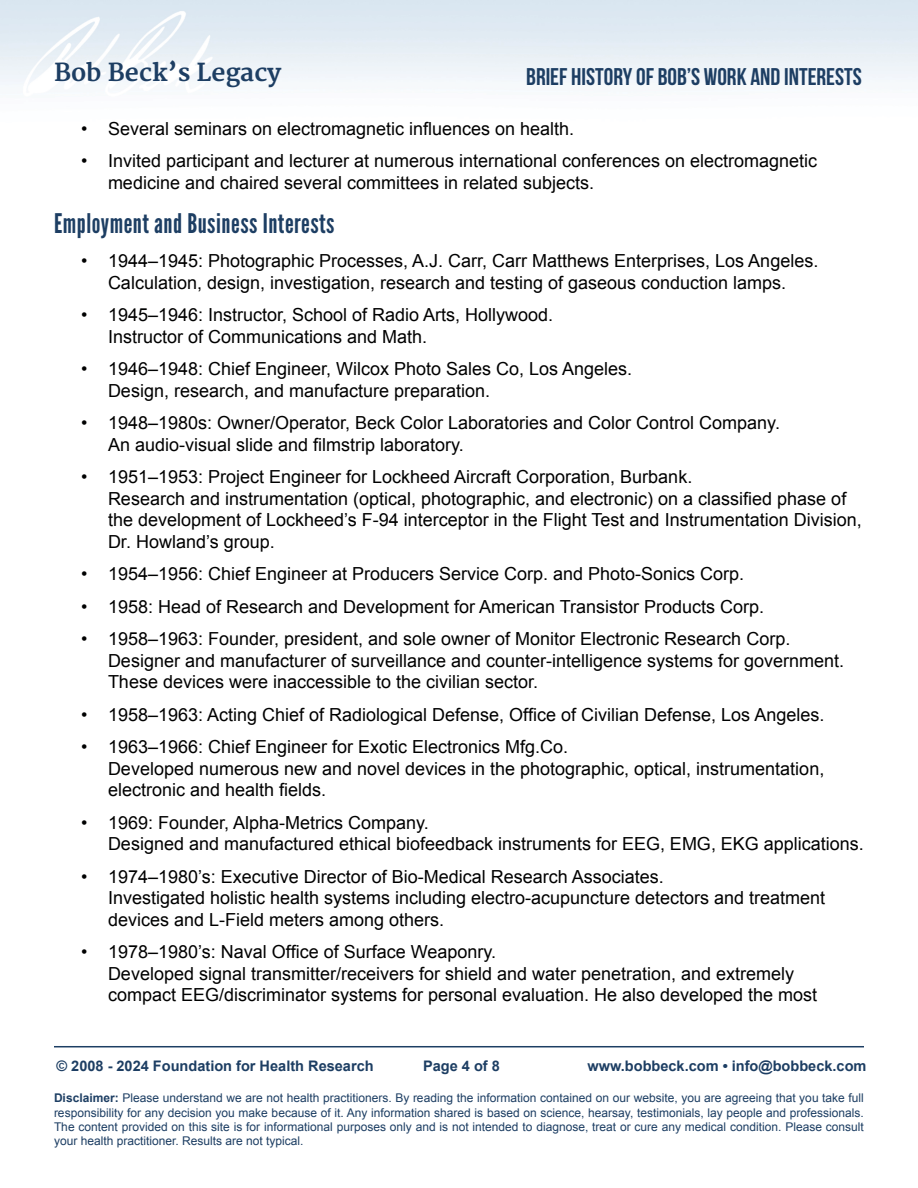
<style>
.page{position:relative;width:918px;height:1188px;background:#fff}
.page>*{position:absolute;margin:0;border:0;box-sizing:border-box;transform-origin:0 0}
.t1{font:27px "League Gothic";letter-spacing:.02em;color:#1d3e63}
.t2{font:24.15px "Bebas Neue";color:#1d3e63}
.t3{font:700 24.15px "Merriweather";color:#1d3e63}
.t4{font:18px/21.6px "Arial";color:#000101}
.t5{font:700 14.55px "Arial";color:#1d3e63}
.t6{font:12px/14.4px "Arial";color:#1d3e63;text-align:justify}
.s1{font-weight:700}
</style>
<div class="page">
<hr style="left:54px;top:1046px;width:810px;height:1px;background:#1d3e63">
<h2 class="t3" style="left:54px;top:58px;width:229px">Bob Beck’s Legacy</h2>
<h2 class="t2" style="left:526px;top:63px;width:337px">BRIEF HISTORY OF BOB’S WORK AND INTERESTS</h2>
<p class="t4" style="left:81px;top:118px;width:495px">• Several seminars on electromagnetic influences on health.</p>
<p class="t4" style="left:108px;top:150px;width:711px;text-indent:-27px">• Invited participant and lecturer at numerous international conferences on electromagnetic medicine and chaired several committees in related subjects.</p>
<h1 class="t1" style="left:54px;top:207px;width:282px">Employment and Business Interests</h1>
<p class="t4" style="left:81px;top:250px;width:739px;text-align:center">• 1944–1945: Photographic Processes, A.J. Carr, Carr Matthews Enterprises, Los Angeles.<br>Calculation, design, investigation, research and testing of gaseous conduction lamps.</p>
<p class="t4" style="left:108px;top:304px;width:447px;text-indent:-27px">• 1945–1946: Instructor, School of Radio Arts, Hollywood.<br>Instructor of Communications and Math.</p>
<p class="t4" style="left:108px;top:358px;width:526px;text-indent:-27px">• 1946–1948: Chief Engineer, Wilcox Photo Sales Co, Los Angeles.<br>Design, research, and manufacture preparation.</p>
<p class="t4" style="left:108px;top:412px;width:674px;text-indent:-27px">• 1948–1980s: Owner/Operator, Beck Color Laboratories and Color Control Company.<br>An audio-visual slide and filmstrip laboratory.</p>
<p class="t4" style="left:108px;top:466px;width:755px;text-indent:-27px">• 1951–1953: Project Engineer for Lockheed Aircraft Corporation, Burbank.<br>Research and instrumentation (optical, photographic, and electronic) on a classified phase of the development of Lockheed’s F-94 interceptor in the Flight Test and Instrumentation Division, Dr. Howland’s group.</p>
<p class="t4" style="left:81px;top:563px;width:665px">• 1954–1956: Chief Engineer at Producers Service Corp. and Photo-Sonics Corp.</p>
<p class="t4" style="left:81px;top:596px;width:685px">• 1958: Head of Research and Development for American Transistor Products Corp.</p>
<p class="t4" style="left:108px;top:628px;width:738px;text-indent:-27px">• 1958–1963: Founder, president, and sole owner of Monitor Electronic Research Corp.<br>Designer and manufacturer of surveillance and counter-intelligence systems for government.<br>These devices were inaccessible to the civilian sector.</p>
<p class="t4" style="left:81px;top:704px;width:745px">• 1958–1963: Acting Chief of Radiological Defense, Office of Civilian Defense, Los Angeles.</p>
<p class="t4" style="left:108px;top:736px;width:718px;text-indent:-27px">• 1963–1966: Chief Engineer for Exotic Electronics Mfg.Co.<br>Developed numerous new and novel devices in the photographic, optical, instrumentation, electronic and health fields.</p>
<p class="t4" style="left:108px;top:812px;width:757px;text-indent:-27px">• 1969: Founder, Alpha-Metrics Company.<br>Designed and manufactured ethical biofeedback instruments for EEG, EMG, EKG applications.</p>
<p class="t4" style="left:108px;top:866px;width:719px;text-indent:-27px">• 1974–1980’s: Executive Director of Bio-Medical Research Associates.<br>Investigated holistic health systems including electro-acupuncture detectors and treatment devices and L-Field meters among others.</p>
<p class="t4" style="left:108px;top:941px;width:711px;text-indent:-27px">• 1978–1980’s: Naval Office of Surface Weaponry.<br>Developed signal transmitter/receivers for shield and water penetration, and extremely compact EEG/discriminator systems for personal evaluation. He also developed the most</p>
<p class="t5" style="left:56px;top:1056px;width:319px">© 2008 - 2024 Foundation for Health Research</p>
<p class="t5" style="left:423px;top:1056px;width:78px">Page 4 of 8</p>
<p class="t5" style="left:587px;top:1056px;width:281px">www.bobbeck.com • info@bobbeck.com</p>
<p class="t6" style="left:54px;top:1091px;width:811px"><span class="s1">Disclaimer:</span> Please understand we are not health practitioners. By reading the information contained on our website, you are agreeing that you take full responsibility for any decision you make because of it. Any information shared is based on science, hearsay, testimonials, lay people and professionals.<br>The content provided on this site is for informational purposes only and is not intended to diagnose, treat or cure any medical condition. Please consult your health practitioner. Results are not typical.</p>
</div>
